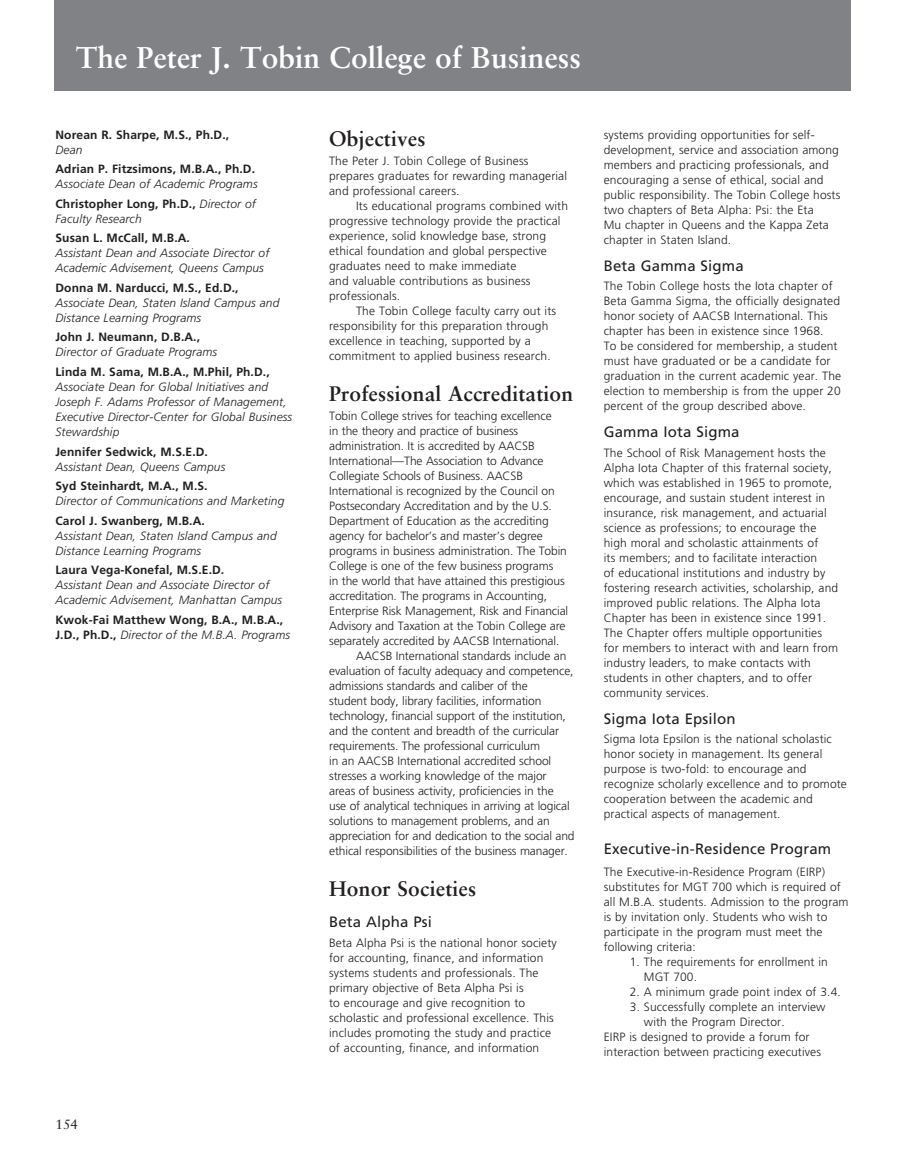
<style>
.page{position:relative;width:905px;height:1161px;background:#fff}
.page>*{position:absolute;margin:0;border:0;box-sizing:border-box;transform-origin:0 0}
.t1{font:700 30px "Sabon LT Std";color:#fff}
.t2{font:700 21px "Sabon LT Std";letter-spacing:.01em;color:#231f20}
.t3{font:15px "Frutiger LT";letter-spacing:.01em;color:#231f20}
.t4{font:13.5px "Sabon LT Std";color:#231f20}
.t5{font:300 12px/15px "Frutiger LT";letter-spacing:.01em;color:#231f20}
.t6{font:300 12px "Frutiger LT";letter-spacing:-.01em;color:#231f20}
.t7{font:italic 300 12px/15px "Frutiger LT";letter-spacing:.01em;color:#231f20}
.t8{font:700 12px/15px "Frutiger LT";letter-spacing:.01em;color:#231f20}
.s1{font-weight:700;font-style:normal}
.s2{font-weight:300;font-style:italic}
</style>
<div class="page">
<div style="left:54px;top:0;width:796px;height:91px;background:#808285"></div>
<h1 class="t1" style="left:76px;top:39px;width:507px">The Peter J. Tobin College of Business</h1>
<p class="t8" style="left:56px;top:127px;width:175px">Norean R. Sharpe, M.S., Ph.D.,</p>
<p class="t7" style="left:56px;top:142px;width:29px">Dean</p>
<p class="t8" style="left:56px;top:162px;width:201px">Adrian P. Fitzsimons, M.B.A., Ph.D.</p>
<p class="t7" style="left:56px;top:175px;width:204px;line-height:19.5px">Associate Dean of Academic Programs<br><span class="s1">Christopher Long, Ph.D.,</span> Director of</p>
<p class="t7" style="left:56px;top:211px;width:88px">Faculty Research</p>
<p class="t8" style="left:56px;top:231px;width:136px">Susan L. McCall, M.B.A.</p>
<p class="t7" style="left:56px;top:246px;width:215px">Assistant Dean and Associate Director of<br>Academic Advisement, Queens Campus</p>
<p class="t8" style="left:56px;top:280px;width:184px">Donna M. Narducci, M.S., Ed.D.,</p>
<p class="t7" style="left:56px;top:295px;width:225px">Associate Dean, Staten Island Campus and<br>Distance Learning Programs</p>
<p class="t8" style="left:56px;top:330px;width:146px">John J. Neumann, D.B.A.,</p>
<p class="t7" style="left:56px;top:345px;width:163px">Director of Graduate Programs</p>
<p class="t8" style="left:56px;top:364px;width:216px">Linda M. Sama, M.B.A., M.Phil, Ph.D.,</p>
<p class="t7" style="left:56px;top:379px;width:238px">Associate Dean for Global Initiatives and Joseph F. Adams Professor of Management, Executive Director-Center for Global Business Stewardship</p>
<p class="t8" style="left:56px;top:444px;width:154px">Jennifer Sedwick, M.S.E.D.</p>
<p class="t7" style="left:56px;top:459px;width:171px">Assistant Dean, Queens Campus</p>
<p class="t8" style="left:56px;top:478px;width:154px">Syd Steinhardt, M.A., M.S.</p>
<p class="t7" style="left:56px;top:494px;width:230px">Director of Communications and Marketing</p>
<p class="t8" style="left:56px;top:513px;width:151px">Carol J. Swanberg, M.B.A.</p>
<p class="t7" style="left:56px;top:528px;width:223px">Assistant Dean, Staten Island Campus and<br>Distance Learning Programs</p>
<p class="t8" style="left:56px;top:562px;width:170px">Laura Vega-Konefal, M.S.E.D.</p>
<p class="t7" style="left:56px;top:578px;width:228px">Assistant Dean and Associate Director of<br>Academic Advisement, Manhattan Campus</p>
<p class="t8" style="left:56px;top:612px;width:236px">Kwok-Fai Matthew Wong, B.A., M.B.A.,<br>J.D., Ph.D., <span class="s2">Director of the M.B.A. Programs</span></p>
<h2 class="t2" style="left:329px;top:125px;width:98px">Objectives</h2>
<p class="t5" style="left:329px;top:154px;width:239px">The Peter J. Tobin College of Business prepares graduates for rewarding managerial and professional careers.</p>
<p class="t5" style="left:329px;top:199px;width:240px;text-indent:27px">Its educational programs combined with progressive technology provide the practical experience, solid knowledge base, strong ethical foundation and global perspective graduates need to make immediate<br>and valuable contributions as business professionals.</p>
<p class="t5" style="left:329px;top:304px;width:228px;text-indent:27px">The Tobin College faculty carry out its responsibility for this preparation through excellence in teaching, supported by a commitment to applied business research.</p>
<h2 class="t2" style="left:329px;top:381px;width:245px">Professional Accreditation</h2>
<p class="t6" style="left:329px;top:409px;width:224px">Tobin College strives for teaching excellence</p>
<p class="t6" style="left:329px;top:424px;width:190px">in the theory and practice of business</p>
<p class="t6" style="left:329px;top:439px;width:207px">administration. It is accredited by AACSB</p>
<p class="t6" style="left:329px;top:454px;width:216px">International—The Association to Advance</p>
<p class="t6" style="left:329px;top:469px;width:195px">Collegiate Schools of Business. AACSB</p>
<p class="t6" style="left:329px;top:484px;width:227px">International is recognized by the Council on</p>
<p class="t6" style="left:329px;top:499px;width:224px">Postsecondary Accreditation and by the U.S.</p>
<p class="t6" style="left:329px;top:514px;width:221px">Department of Education as the accrediting</p>
<p class="t6" style="left:329px;top:529px;width:215px">agency for bachelor’s and master’s degree</p>
<p class="t6" style="left:329px;top:544px;width:239px">programs in business administration. The Tobin</p>
<p class="t6" style="left:329px;top:559px;width:226px">College is one of the few business programs</p>
<p class="t6" style="left:329px;top:574px;width:237px">in the world that have attained this prestigious</p>
<p class="t6" style="left:329px;top:589px;width:219px">accreditation. The programs in Accounting,</p>
<p class="t6" style="left:329px;top:604px;width:240px">Enterprise Risk Management, Risk and Financial</p>
<p class="t6" style="left:329px;top:619px;width:238px">Advisory and Taxation at the Tobin College are</p>
<p class="t6" style="left:329px;top:634px;width:232px">separately accredited by AACSB International.</p>
<p class="t6" style="left:356px;top:649px;width:212px">AACSB International standards include an</p>
<p class="t6" style="left:329px;top:664px;width:246px">evaluation of faculty adequacy and competence,</p>
<p class="t6" style="left:329px;top:679px;width:200px">admissions standards and caliber of the</p>
<p class="t6" style="left:329px;top:694px;width:214px">student body, library facilities, information</p>
<p class="t6" style="left:329px;top:709px;width:238px">technology, financial support of the institution,</p>
<p class="t6" style="left:329px;top:724px;width:231px">and the content and breadth of the curricular</p>
<p class="t6" style="left:329px;top:739px;width:212px">requirements. The professional curriculum</p>
<p class="t6" style="left:329px;top:754px;width:224px">in an AACSB International accredited school</p>
<p class="t6" style="left:329px;top:769px;width:219px">stresses a working knowledge of the major</p>
<p class="t6" style="left:329px;top:784px;width:226px">areas of business activity, proficiencies in the</p>
<p class="t6" style="left:329px;top:799px;width:242px">use of analytical techniques in arriving at logical</p>
<p class="t6" style="left:329px;top:814px;width:222px">solutions to management problems, and an</p>
<p class="t6" style="left:329px;top:829px;width:247px">appreciation for and dedication to the social and</p>
<p class="t6" style="left:329px;top:844px;width:240px">ethical responsibilities of the business manager.</p>
<h2 class="t2" style="left:329px;top:876px;width:149px">Honor Societies</h2>
<p class="t3" style="left:329px;top:913px;width:104px">Beta Alpha Psi</p>
<p class="t5" style="left:329px;top:935px;width:229px">Beta Alpha Psi is the national honor society for accounting, finance, and information systems students and professionals. The primary objective of Beta Alpha Psi is<br>to encourage and give recognition to scholastic and professional excellence. This includes promoting the study and practice of accounting, finance, and information</p>
<p class="t5" style="left:604px;top:127px;width:238px">systems providing opportunities for self&shy;development, service and association among members and practicing professionals, and encouraging a sense of ethical, social and public responsibility. The Tobin College hosts two chapters of Beta Alpha: Psi: the Eta<br>Mu chapter in Queens and the Kappa Zeta chapter in Staten Island.</p>
<p class="t3" style="left:603px;top:257px;width:141px">Beta Gamma Sigma</p>
<p class="t5" style="left:603px;top:279px;width:239px">The Tobin College hosts the Iota chapter of Beta Gamma Sigma, the officially designated honor society of AACSB International. This chapter has been in existence since 1968.<br>To be considered for membership, a student must have graduated or be a candidate for graduation in the current academic year. The election to membership is from the upper 20 percent of the group described above.</p>
<p class="t3" style="left:603px;top:423px;width:137px">Gamma Iota Sigma</p>
<p class="t5" style="left:603px;top:445px;width:236px">The School of Risk Management hosts the Alpha Iota Chapter of this fraternal society, which was established in 1965 to promote, encourage, and sustain student interest in insurance, risk management, and actuarial science as professions; to encourage the high moral and scholastic attainments of<br>its members; and to facilitate interaction<br>of educational institutions and industry by fostering research activities, scholarship, and improved public relations. The Alpha Iota Chapter has been in existence since 1991.<br>The Chapter offers multiple opportunities for members to interact with and learn from industry leaders, to make contacts with students in other chapters, and to offer community services.</p>
<p class="t3" style="left:603px;top:710px;width:133px">Sigma Iota Epsilon</p>
<p class="t5" style="left:603px;top:732px;width:244px">Sigma Iota Epsilon is the national scholastic honor society in management. Its general purpose is two-fold: to encourage and recognize scholarly excellence and to promote cooperation between the academic and practical aspects of management.</p>
<p class="t3" style="left:603px;top:840px;width:229px">Executive-in-Residence Program</p>
<p class="t5" style="left:603px;top:865px;width:246px">The Executive-in-Residence Program (EIRP) substitutes for MGT 700 which is required of all M.B.A. students. Admission to the program is by invitation only. Students who wish to participate in the program must meet the following criteria:</p>
<p class="t5" style="left:644px;top:955px;width:185px;text-indent:-14px">1. The requirements for enrollment in<br>MGT 700.</p>
<p class="t5" style="left:630px;top:985px;width:212px">2. A minimum grade point index of 3.4.</p>
<p class="t5" style="left:630px;top:1000px;width:197px">3. Successfully complete an interview</p>
<p class="t5" style="left:644px;top:1015px;width:142px">with the Program Director.</p>
<p class="t5" style="left:604px;top:1030px;width:207px">EIRP is designed to provide a forum for</p>
<p class="t5" style="left:604px;top:1045px;width:219px">interaction between practicing executives</p>
<p class="t4" style="left:56px;top:1117px;width:24px">154</p>
</div>
